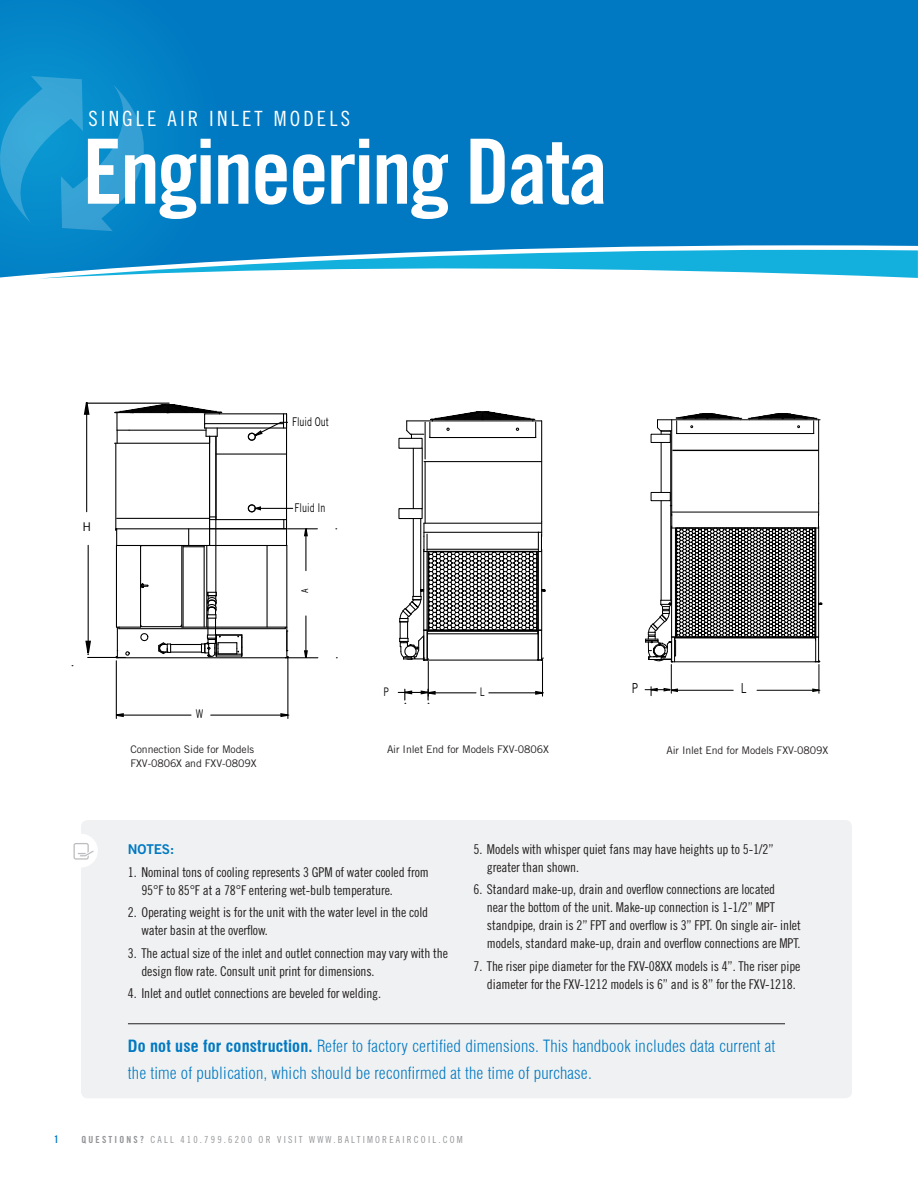
<style>
.page{position:relative;width:918px;height:1188px;background:#fff}
.page>*{position:absolute;margin:0;border:0;box-sizing:border-box;transform-origin:0 0}
.section_title{font:90px "Trade Gothic Bold Cond Twenty";letter-spacing:-.025em;color:#fff}
.section_subtitle{font:21px "Trade Gothic Cond Eighteen";letter-spacing:.15em;color:#fff}
.callout{font:300 condensed 16.5px/27px "Swiss 721 BT";letter-spacing:.01em;color:#0079c2}
.t1{font:13.8px "Trade Gothic";color:#000;scale:.75 1}
.notes_numbered_list{font:13.5px/18px "Trade Gothic Cond Eighteen";letter-spacing:-.01em;color:#231f20}
.note_title{font:13.5px "Trade Gothic Bold Two";letter-spacing:-.01em;color:#0079c2}
.t2{font:12px "Trade Gothic";color:#000;scale:.75 1}
.t3{font:12px "Trade Gothic";color:#000}
.t4{font:11.85px "Trade Gothic";color:#000;scale:.75 1}
.t5{font:10.5px/14.2px "Trade Gothic";letter-spacing:-.01em;color:#231f20}
.t6{font:10.5px "Trade Gothic Bold Cond Twenty";color:#0079c2}
.t7{font:9.9px "Myriad Pro";color:#000;scale:.75 1}
.t8{font:9.75px "Trade Gothic Cond Eighteen";letter-spacing:.225em;color:#939598}
.s1{font-weight:700}
.s2{font-family:"Trade Gothic Bold Cond Twenty"}
</style>
<div class="page">
<svg style="left:0;top:0;width:918px;height:279px;background:#0d82c6"></svg>
<svg style="left:0;top:0;width:223px;height:277px;background:#0c85c7"></svg>
<svg style="left:0;top:76px;width:175px;height:155px;background:#1793ce"></svg>
<div style="left:81px;top:820px;width:771px;height:278px;background:#f0f1f2;border-radius:7px"></div>
<div style="left:64px;top:834px;width:34px;height:34px;background:#fff;border-radius:50%"></div>
<svg style="left:73px;top:843px;width:21px;height:17px"></svg>
<hr style="left:128px;top:1024px;width:657px;height:1px;background:#231f20">
<hr style="left:88px;top:657px;width:38px;height:1px;background:#000">
<hr style="left:86px;top:403px;width:83px;height:1px;background:#000">
<svg style="left:85px;top:640px;width:7px;height:18px"></svg>
<svg style="left:83px;top:402px;width:7px;height:14px"></svg>
<hr style="left:86px;top:414px;width:1px;height:98px;background:#000">
<hr style="left:88px;top:545px;width:1px;height:100px;background:#000">
<hr style="left:210px;top:519px;width:76px;height:1px;background:#000">
<hr style="left:209px;top:436px;width:1px;height:109px;background:#000">
<hr style="left:205px;top:427px;width:82px;height:2px;background:#000">
<hr style="left:205px;top:413px;width:82px;height:1px;background:#000">
<hr style="left:205px;top:423px;width:79px;height:1px;background:#000">
<hr style="left:286px;top:414px;width:1px;height:115px;background:#000">
<hr style="left:216px;top:436px;width:1px;height:84px;background:#000">
<hr style="left:216px;top:454px;width:71px;height:1px;background:#000">
<hr style="left:171px;top:652px;width:30px;height:1px;background:#000">
<svg style="left:158px;top:642px;width:13px;height:13px"></svg>
<hr style="left:171px;top:644px;width:30px;height:1px;background:#000">
<hr style="left:215px;top:436px;width:1px;height:156px;background:#000">
<svg style="left:201px;top:592px;width:42px;height:65px"></svg>
<hr style="left:286px;top:545px;width:1px;height:82px;background:#000">
<hr style="left:116px;top:545px;width:171px;height:1px;background:#000">
<hr style="left:181px;top:545px;width:1px;height:80px;background:#000">
<hr style="left:183px;top:545px;width:1px;height:82px;background:#000">
<hr style="left:204px;top:545px;width:1px;height:82px;background:#000">
<hr style="left:182px;top:627px;width:105px;height:1px;background:#000">
<hr style="left:267px;top:545px;width:1px;height:82px;background:#000">
<hr style="left:206px;top:545px;width:1px;height:82px;background:#000">
<hr style="left:140px;top:586px;width:1px;height:41px;background:#000">
<hr style="left:140px;top:545px;width:1px;height:41px;background:#000">
<hr style="left:142px;top:626px;width:38px;height:1px;background:#000">
<svg style="left:179px;top:624px;width:4px;height:4px"></svg>
<svg style="left:183px;top:529px;width:21px;height:18px"></svg>
<hr style="left:116px;top:545px;width:1px;height:82px;background:#000">
<svg style="left:141px;top:583px;width:8px;height:6px"></svg>
<svg style="left:115px;top:528px;width:2px;height:17px"></svg>
<hr style="left:117px;top:528px;width:170px;height:1px;background:#000">
<hr style="left:288px;top:657px;width:30px;height:1px;background:#000">
<hr style="left:305px;top:616px;width:1px;height:35px;background:#000">
<hr style="left:305px;top:536px;width:1px;height:35px;background:#000">
<svg style="left:303px;top:649px;width:6px;height:10px"></svg>
<svg style="left:283px;top:520px;width:34px;height:26px"></svg>
<div style="left:248px;top:433px;width:8px;height:8px;border:1px solid #000;border-radius:50%"></div>
<div style="left:248px;top:504px;width:8px;height:8px;border:1px solid #000;border-radius:50%"></div>
<svg style="left:247px;top:414px;width:41px;height:26px"></svg>
<hr style="left:116px;top:661px;width:1px;height:57px;background:#000">
<hr style="left:287px;top:657px;width:1px;height:61px;background:#000">
<hr style="left:123px;top:715px;width:68px;height:1px;background:#000">
<hr style="left:211px;top:715px;width:70px;height:1px;background:#000">
<svg style="left:115px;top:712px;width:10px;height:6px"></svg>
<svg style="left:279px;top:712px;width:11px;height:6px"></svg>
<hr style="left:260px;top:508px;width:33px;height:1px;background:#000">
<svg style="left:251px;top:505px;width:11px;height:6px"></svg>
<hr style="left:119px;top:628px;width:166px;height:1px;background:#000">
<svg style="left:285px;top:627px;width:4px;height:32px"></svg>
<hr style="left:117px;top:657px;width:171px;height:1px;background:#000">
<svg style="left:115px;top:624px;width:34px;height:35px"></svg>
<svg style="left:115px;top:405px;width:107px;height:38px"></svg>
<hr style="left:115px;top:443px;width:1px;height:86px;background:#000">
<hr style="left:115px;top:443px;width:95px;height:1px;background:#000">
<hr style="left:117px;top:518px;width:93px;height:1px;background:#000">
<hr style="left:425px;top:462px;width:1px;height:61px;background:#000">
<hr style="left:424px;top:461px;width:118px;height:1px;background:#000">
<hr style="left:425px;top:422px;width:1px;height:37px;background:#000">
<hr style="left:407px;top:420px;width:135px;height:1px;background:#000">
<hr style="left:541px;top:421px;width:1px;height:113px;background:#000">
<div style="left:398px;top:438px;width:25px;height:11px;border:1px solid #000"></div>
<div style="left:398px;top:508px;width:25px;height:11px;border:1px solid #000"></div>
<hr style="left:422px;top:448px;width:1px;height:61px;background:#000">
<hr style="left:420px;top:519px;width:1px;height:77px;background:#000">
<hr style="left:413px;top:448px;width:1px;height:61px;background:#000">
<hr style="left:413px;top:519px;width:1px;height:77px;background:#000">
<svg style="left:405px;top:412px;width:131px;height:26px"></svg>
<hr style="left:428px;top:661px;width:1px;height:35px;background:#000">
<hr style="left:542px;top:661px;width:1px;height:35px;background:#000">
<hr style="left:435px;top:692px;width:41px;height:1px;background:#000">
<hr style="left:489px;top:692px;width:47px;height:1px;background:#000">
<svg style="left:397px;top:689px;width:40px;height:15px"></svg>
<svg style="left:399px;top:522px;width:147px;height:139px"></svg>
<svg style="left:534px;top:690px;width:10px;height:5px"></svg>
<svg style="left:644px;top:413px;width:179px;height:283px"></svg>
<p class="section_subtitle" style="left:88px;top:106px;width:263px">SINGLE AIR INLET MODELS</p>
<p class="section_title" style="left:82px;top:117px;width:527px">Engineering Data</p>
<p class="t2" style="left:292px;top:415px;width:51px">Fluid Out</p>
<p class="t4" style="left:314px;top:419px;width:50px">Fluid Out</p>
<p class="t3" style="left:82px;top:520px;width:10px">H</p>
<p class="t2" style="left:295px;top:500px;width:43px">Fluid In</p>
<p class="t2" style="left:196px;top:707px;width:12px">W</p>
<p class="t7" style="left:299px;top:593px;width:8px;rotate:-90deg">A</p>
<p class="t4" style="left:383px;top:684px;width:9px">P</p>
<p class="t4" style="left:480px;top:685px;width:8px">L</p>
<p class="t5" style="left:130px;top:742px;width:128px">Connection Side for Models<br>FXV-0806X and FXV-0809X</p>
<p class="t5" style="left:387px;top:742px;width:163px">Air Inlet End for Models FXV-0806X</p>
<p class="t1" style="left:632px;top:679px;width:10px">P</p>
<p class="t1" style="left:741px;top:680px;width:9px">L</p>
<p class="t5" style="left:666px;top:743px;width:163px">Air Inlet End for Models FXV-0809X</p>
<p class="note_title" style="left:128px;top:841px;width:48px">NOTES:</p>
<p class="notes_numbered_list" style="left:141px;top:863px;width:289px;text-indent:-14px">1. Nominal tons of cooling represents 3 GPM of water cooled from<br>95°F to 85°F at a 78°F entering wet-bulb temperature.</p>
<p class="notes_numbered_list" style="left:141px;top:903px;width:288px;text-indent:-14px">2. Operating weight is for the unit with the water level in the cold water basin at the overflow.</p>
<p class="notes_numbered_list" style="left:141px;top:944px;width:308px;text-indent:-14px">3. The actual size of the inlet and outlet connection may vary with the design flow rate. Consult unit print for dimensions.</p>
<p class="notes_numbered_list" style="left:128px;top:984px;width:255px">4. Inlet and outlet connections are beveled for welding.</p>
<p class="notes_numbered_list" style="left:487px;top:840px;width:288px;text-indent:-14px">5. Models with whisper quiet fans may have heights up to 5-1/2” greater than shown.</p>
<p class="notes_numbered_list" style="left:487px;top:880px;width:315px;text-indent:-14px">6. Standard make-up, drain and overflow connections are located<br>near the bottom of the unit. Make-up connection is 1-1/2” MPT standpipe, drain is 2” FPT and overflow is 3” FPT. On single air- inlet models, standard make-up, drain and overflow connections are MPT.</p>
<p class="notes_numbered_list" style="left:487px;top:957px;width:315px;text-indent:-14px">7. The riser pipe diameter for the FXV-08XX models is 4”. The riser pipe diameter for the FXV-1212 models is 6” and is 8” for the FXV-1218.</p>
<p class="callout" style="left:128px;top:1032px;width:649px"><span class="s1">Do not use for construction.</span> Refer to factory certified dimensions. This handbook includes data current at the time of publication, which should be reconfirmed at the time of purchase.</p>
<p class="t6" style="left:54px;top:1133px;width:6px">1</p>
<p class="t8" style="left:81px;top:1134px;width:383px"><span class="s2">QUESTIONS?</span> CALL 410.799.6200 OR VISIT WWW.BALTIMOREAIRCOIL.COM</p>
</div>
